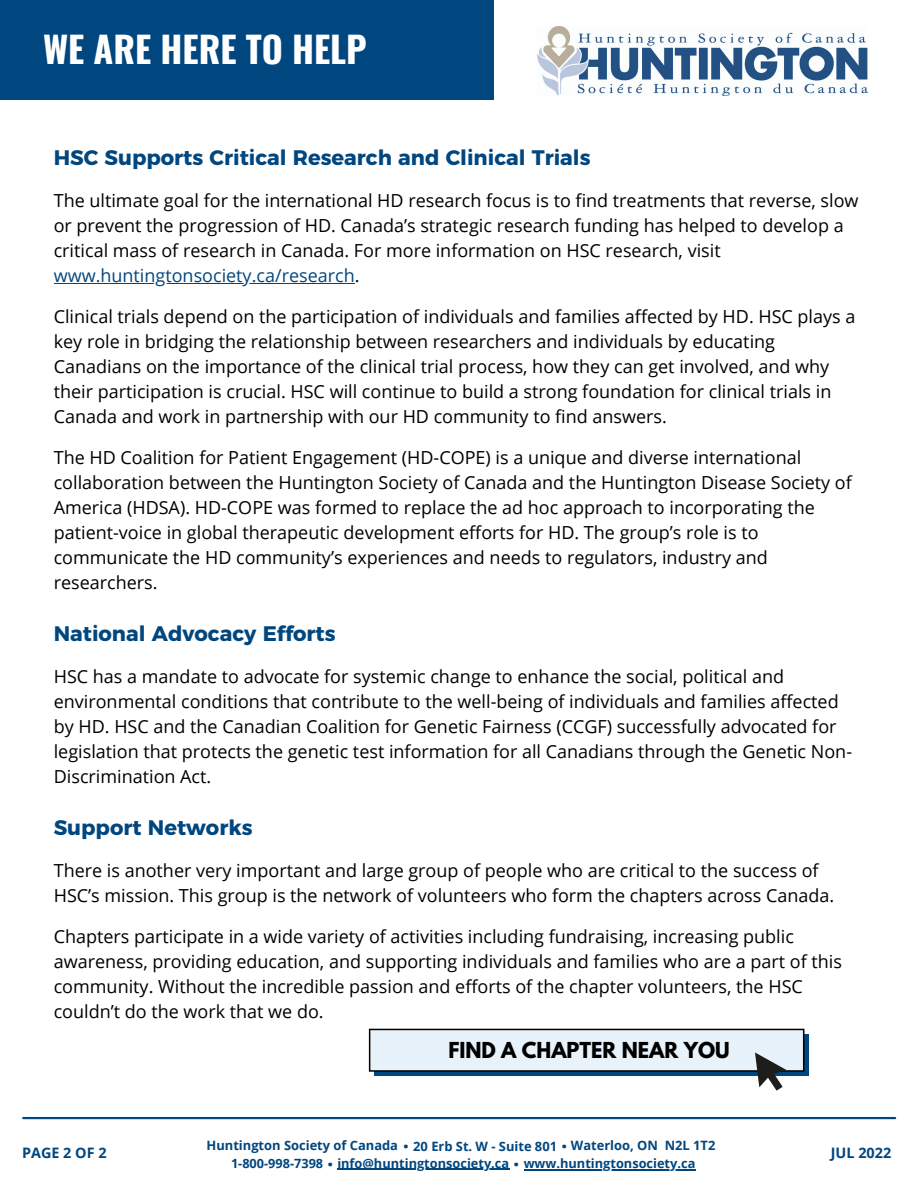
<style>
.page{position:relative;width:918px;height:1188px;background:#fff}
.page>*{position:absolute;margin:0;border:0;box-sizing:border-box;transform-origin:0 0}
.t1{font:700 36.15px "Oswald";color:#fff}
.t2{font:700 22.35px "Open Sans";color:#00467f}
.t3{font:700 21px "Montserrat";color:#00467f}
.t4{font:700 19.5px "League Spartan";color:#000}
.t5{font:18px/25px "Open Sans";color:#000}
.t6{font:700 14.4px "Open Sans";color:#00467f}
.t7{font:700 12.9px "Open Sans";color:#00467f}
.t8{font:700 12.75px "Open Sans";color:#00467f}
.s1{color:#00467f}
</style>
<div class="page">
<div style="left:0;top:0;width:493px;height:99px;background:#00467f"></div>
<img style="left:537px;top:27px;width:331px;height:68px">
<hr style="left:23px;top:1117px;width:872px;height:2px;background:#00467f">
<hr style="left:54px;top:283px;width:301px;height:1px;background:#00467f">
<hr style="left:337px;top:1169px;width:172px;height:1px;background:#00467f">
<hr style="left:524px;top:1169px;width:172px;height:1px;background:#00467f">
<svg style="left:369px;top:1029px;width:435px;height:62px"></svg>
<h1 class="t1" style="left:43px;top:21px;width:325px">WE ARE HERE TO HELP</h1>
<p class="t3" style="left:54px;top:145px;width:538px">HSC Supports Critical Research and Clinical Trials</p>
<p class="t5" style="left:54px;top:188px;width:806px">The ultimate goal for the international HD research focus is to find treatments that reverse, slow or prevent the progression of HD. Canada’s strategic research funding has helped to develop a critical mass of research in Canada. For more information on HSC research, visit <span class="s1">www.huntingtonsociety.ca/research</span>.</p>
<p class="t5" style="left:54px;top:304px;width:803px">Clinical trials depend on the participation of individuals and families affected by HD. HSC plays a key role in bridging the relationship between researchers and individuals by educating Canadians on the importance of the clinical trial process, how they can get involved, and why their participation is crucial. HSC will continue to build a strong foundation for clinical trials in Canada and work in partnership with our HD community to find answers.</p>
<p class="t5" style="left:54px;top:445px;width:800px">The HD Coalition for Patient Engagement (HD-COPE) is a unique and diverse international collaboration between the Huntington Society of Canada and the Huntington Disease Society of America (HDSA). HD-COPE was formed to replace the ad hoc approach to incorporating the patient-voice in global therapeutic development efforts for HD. The group’s role is to communicate the HD community’s experiences and needs to regulators, industry and researchers.</p>
<p class="t3" style="left:54px;top:621px;width:283px">National Advocacy Efforts</p>
<p class="t5" style="left:54px;top:664px;width:800px">HSC has a mandate to advocate for systemic change to enhance the social, political and environmental conditions that contribute to the well-being of individuals and families affected by HD. HSC and the Canadian Coalition for Genetic Fairness (CCGF) successfully advocated for legislation that protects the genetic test information for all Canadians through the Genetic Non-Discrimination Act.</p>
<p class="t3" style="left:54px;top:815px;width:200px">Support Networks</p>
<p class="t5" style="left:54px;top:858px;width:782px">There is another very important and large group of people who are critical to the success of<br>HSC’s mission. This group is the network of volunteers who form the chapters across Canada.</p>
<p class="t5" style="left:54px;top:924px;width:790px">Chapters participate in a wide variety of activities including fundraising, increasing public awareness, providing education, and supporting individuals and families who are a part of this community. Without the incredible passion and efforts of the chapter volunteers, the HSC couldn’t do the work that we do.</p>
<p class="t4" style="left:448px;top:1041px;width:283px">FIND A CHAPTER NEAR YOU</p>
<p class="t6" style="left:22px;top:1142px;width:86px">PAGE 2 OF 2</p>
<p class="t7" style="left:207px;top:1137px;width:510px">Huntington Society of Canada <sup>.</sup> 20 Erb St. W - Suite 801 Waterloo, ON N2L 1T2</p>
<p class="t8" style="left:231px;top:1154px;width:466px">1-800-998-7398 info@huntingtonsociety.ca www.huntingtonsociety.ca</p>
<p class="t2" style="left:561px;top:1124px;width:8px">.</p>
<p class="t2" style="left:327px;top:1142px;width:8px">.</p>
<p class="t2" style="left:513px;top:1142px;width:8px">.</p>
<p class="t6" style="left:831px;top:1142px;width:62px">JUL 2022</p>
</div>
